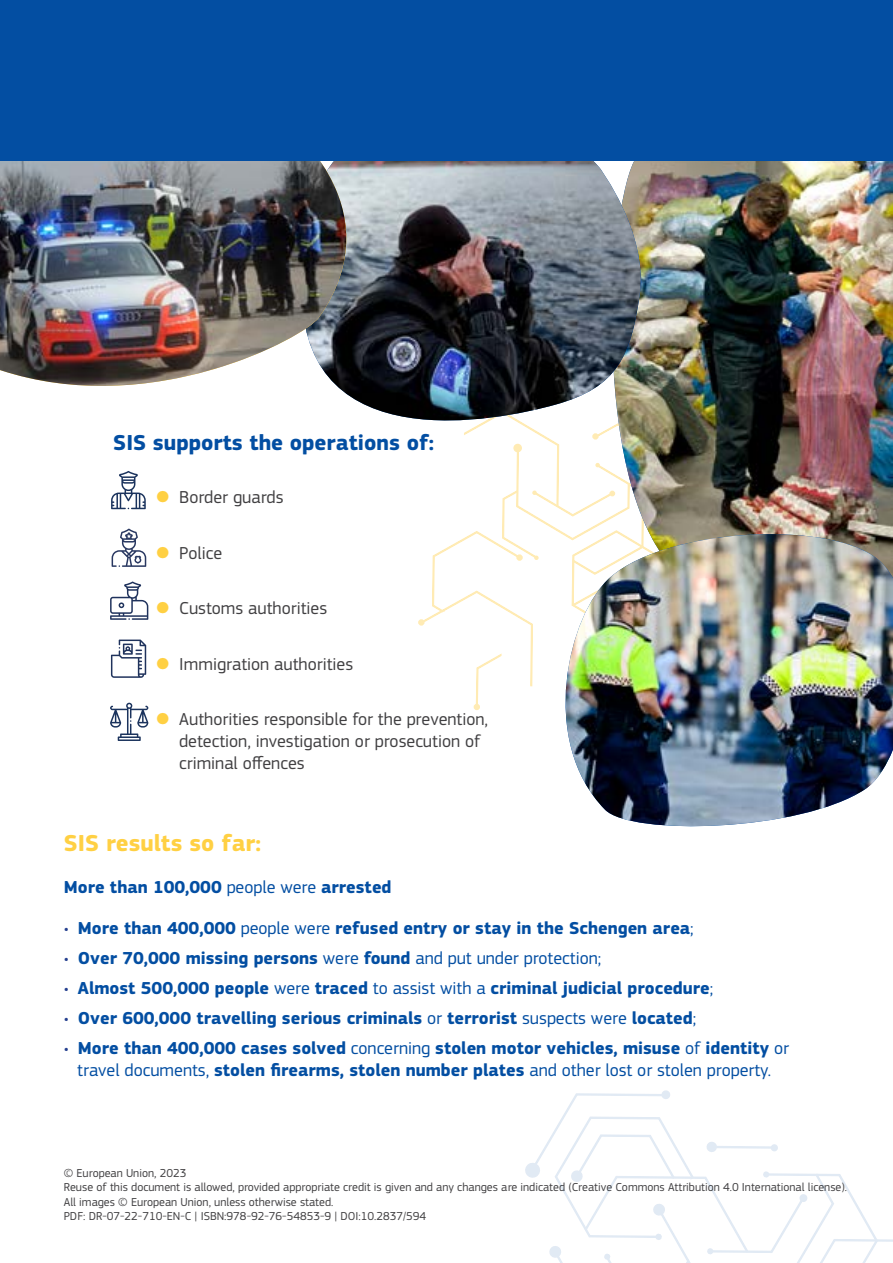
<style>
.page{position:relative;width:893px;height:1263px;background:#fff}
.page>*{position:absolute;margin:0;border:0;box-sizing:border-box;transform-origin:0 0}
.t1{font:700 24px "EC Square Sans Pro";color:#ffd043}
.t2{font:700 22.5px "EC Square Sans Pro";color:#034ea2}
.t3{font:700 18px/21.6px "EC Square Sans Pro";color:#034ea2;text-align:center}
.t4{font:18px/21.6px "EC Square Sans Pro";color:#414042}
.t5{font:12px/14.4px "EC Square Sans Pro";color:#414042}
.s1{color:#ffd043}
.s2{font-weight:400}
.s3{font-weight:400;color:#25408f}
</style>
<div class="page">
<div style="left:418px;top:619px;width:7px;height:7px;border:2px solid #ffce44;border-radius:50%"></div>
<svg style="left:419px;top:457px;width:167px;height:253px"></svg>
<img style="left:588px;top:160px;width:305px;height:359px">
<img style="left:398px;top:160px;width:250px;height:293px">
<img style="left:538px;top:519px;width:355px;height:191px">
<img style="left:562px;top:534px;width:331px;height:293px">
<svg style="left:344px;top:160px;width:54px;height:256px;background:#646a70"></svg>
<img style="left:0;top:160px;width:363px;height:232px">
<div style="left:0;top:0;width:893px;height:160px;background:#034ea2"></div>
<svg style="left:112px;top:528px;width:34px;height:39px"></svg>
<svg style="left:110px;top:703px;width:38px;height:38px"></svg>
<svg style="left:111px;top:471px;width:35px;height:38px"></svg>
<svg style="left:110px;top:581px;width:38px;height:39px"></svg>
<svg style="left:111px;top:639px;width:35px;height:39px"></svg>
<svg style="left:525px;top:1090px;width:368px;height:173px"></svg>
<p class="t2" style="left:113px;top:429px;width:322px">SIS supports the operations of:</p>
<p class="t4" style="left:155px;top:486px;width:130px"><span class="s1">●</span> Border guards</p>
<p class="t4" style="left:155px;top:542px;width:69px"><span class="s1">●</span> Police</p>
<p class="t4" style="left:155px;top:598px;width:174px"><span class="s1">●</span> Customs authorities</p>
<p class="t4" style="left:155px;top:653px;width:200px"><span class="s1">●</span> Immigration authorities</p>
<p class="t4" style="left:179px;top:709px;width:310px;text-indent:-24px"><span class="s1">●</span> Authorities responsible for the prevention, detection, investigation or prosecution of criminal offences</p>
<h1 class="t1" style="left:64px;top:829px;width:199px">SIS results so far:</h1>
<p class="t3" style="left:64px;top:877px;width:329px">More than 100,000 <span class="s2">people were</span> arrested</p>
<p class="t3" style="left:64px;top:918px;width:631px"><span class="s3">•</span> More than 400,000 <span class="s2">people were</span> refused entry or stay in the Schengen area<span class="s2">;</span></p>
<p class="t3" style="left:64px;top:948px;width:539px"><span class="s3">•</span> Over 70,000 missing persons <span class="s2">were</span> found <span class="s2">and put under protection;</span></p>
<p class="t3" style="left:64px;top:978px;width:651px"><span class="s3">•</span> Almost 500,000 people <span class="s2">were</span> traced <span class="s2">to assist with a</span> criminal judicial procedure<span class="s2">;</span></p>
<p class="t3" style="left:64px;top:1008px;width:634px"><span class="s3">•</span> Over 600,000 travelling serious criminals <span class="s2">or</span> terrorist <span class="s2">suspects were</span> located<span class="s2">;</span></p>
<p class="t3" style="left:64px;top:1038px;width:727px"><span class="s3">•</span> More than 400,000 cases solved <span class="s2">concerning</span> stolen motor vehicles, misuse <span class="s2">of</span> identity <span class="s2">or travel documents,</span> stolen firearms, stolen number plates <span class="s2">and other lost or stolen property.</span></p>
<p class="t5" style="left:64px;top:1166px;width:785px">© European Union, 2023<br>Reuse of this document is allowed, provided appropriate credit is given and any changes are indicated (Creative Commons Attribution 4.0 International license).<br>All images © European Union, unless otherwise stated.<br>PDF: DR-07-22-710-EN-C | ISBN:978-92-76-54853-9 | DOI:10.2837/594</p>
</div>
